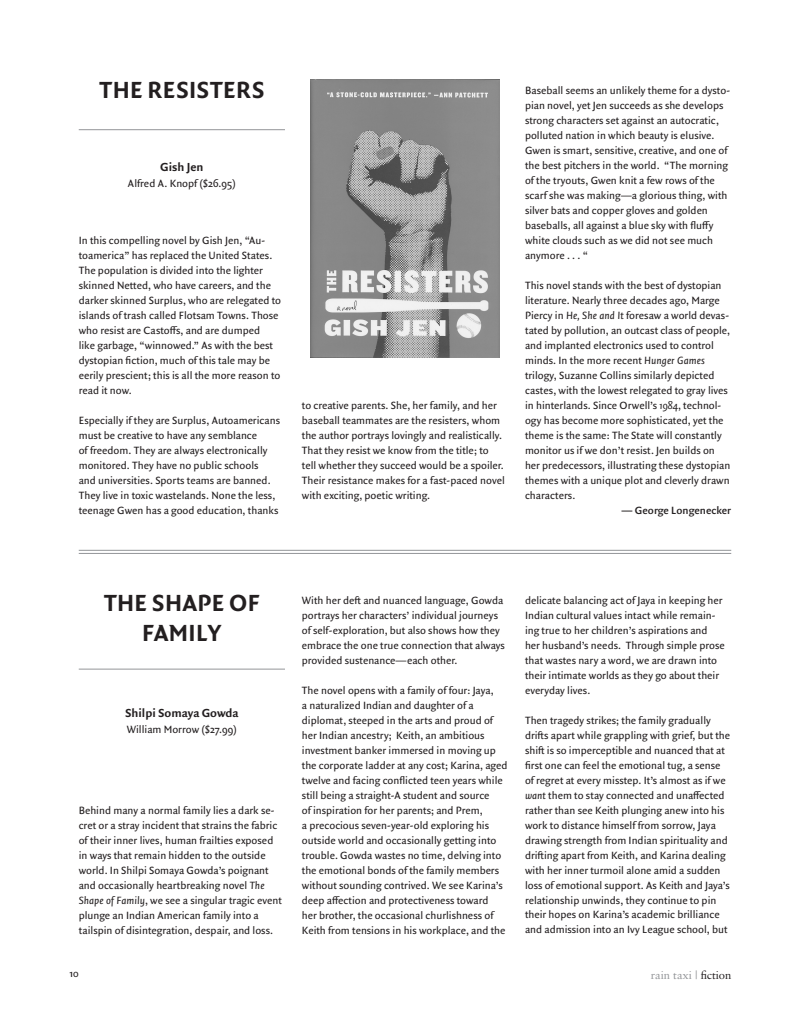
<style>
.page{position:relative;width:810px;height:1035px;background:#fff}
.page>*{position:absolute;margin:0;border:0;box-sizing:border-box;transform-origin:0 0}
.t1{font:25px/30px "Quadraat Sans OT Bld";letter-spacing:.01em;color:#231f20;text-align:center}
.t2{font:12.5px "Quadraat Sans OT Bld";color:#231f20}
.t3{font:11.25px/15px "Quadraat Sans OT";color:#231f20}
.t4{font:600 11.25px "Quadraat Sans OT";color:#231f20}
.t5{font:11.25px "Sabon LT Std";color:#939598}
.s1{font-style:italic}
.s2{color:#231f20}
</style>
<div class="page">
<hr style="left:79px;top:550px;width:652px;height:1px;background:#939598">
<hr style="left:79px;top:553px;width:652px;height:1px;background:#939598">
<hr style="left:79px;top:129px;width:206px;height:1px;background:#939598">
<img style="left:310px;top:79px;width:189px;height:278px">
<hr style="left:79px;top:669px;width:206px;height:1px;background:#939598">
<h1 class="t1" style="left:99px;top:75px;width:167px">THE RESISTERS</h1>
<p class="t2" style="left:160px;top:158px;width:45px">Gish Jen</p>
<p class="t3" style="left:128px;top:176px;width:109px">Alfred A. Knopf ($26.95)</p>
<p class="t3" style="left:79px;top:232px;width:204px">In this compelling novel by Gish Jen, “Au&shy;toamerica” has replaced the United States.<br>The population is divided into the lighter skinned Netted, who have careers, and the darker skinned Surplus, who are relegated to islands of trash called Flotsam Towns. Those who resist are Castoffs, and are dumped<br>like garbage, “winnowed.” As with the best dystopian fiction, much of this tale may be eerily prescient; this is all the more reason to read it now.</p>
<p class="t3" style="left:79px;top:412px;width:203px">Especially if they are Surplus, Autoamericans must be creative to have any semblance<br>of freedom. They are always electronically monitored. They have no public schools<br>and universities. Sports teams are banned.<br>They live in toxic wastelands. None the less, teenage Gwen has a good education, thanks</p>
<p class="t3" style="left:302px;top:397px;width:205px">to creative parents. She, her family, and her baseball teammates are the resisters, whom the author portrays lovingly and realistically.<br>That they resist we know from the title; to tell whether they succeed would be a spoiler.<br>Their resistance makes for a fast-paced novel with exciting, poetic writing.</p>
<p class="t3" style="left:525px;top:82px;width:207px">Baseball seems an unlikely theme for a dysto&shy;pian novel, yet Jen succeeds as she develops strong characters set against an autocratic, polluted nation in which beauty is elusive.<br>Gwen is smart, sensitive, creative, and one of the best pitchers in the world. “The morning of the tryouts, Gwen knit a few rows of the scarf she was making—a glorious thing, with silver bats and copper gloves and golden baseballs, all against a blue sky with fluffy white clouds such as we did not see much anymore . . . “</p>
<p class="t3" style="left:525px;top:277px;width:207px">This novel stands with the best of dystopian literature. Nearly three decades ago, Marge Piercy in <span class="s1">He, She and It</span> foresaw a world devas&shy;tated by pollution, an outcast class of people, and implanted electronics used to control minds. In the more recent <span class="s1">Hunger Games </span>trilogy, Suzanne Collins similarly depicted castes, with the lowest relegated to gray lives in hinterlands. Since Orwell’s <span class="s1">1984</span>, technol&shy;ogy has become more sophisticated, yet the theme is the same: The State will constantly monitor us if we don’t resist. Jen builds on her predecessors, illustrating these dystopian themes with a unique plot and cleverly drawn characters.</p>
<p class="t4" style="left:622px;top:502px;width:111px">— George Longenecker</p>
<h1 class="t1" style="left:104px;top:587px;width:158px">THE SHAPE OF<br>FAMILY</h1>
<p class="t2" style="left:125px;top:704px;width:115px">Shilpi Somaya Gowda</p>
<p class="t3" style="left:127px;top:722px;width:112px">William Morrow ($27.99)</p>
<p class="t3" style="left:79px;top:802px;width:205px">Behind many a normal family lies a dark se&shy;cret or a stray incident that strains the fabric of their inner lives, human frailties exposed in ways that remain hidden to the outside world. In Shilpi Somaya Gowda’s poignant and occasionally heartbreaking novel <span class="s1">The Shape of Family</span>, we see a singular tragic event plunge an Indian American family into a tailspin of disintegration, despair, and loss.</p>
<p class="t3" style="left:302px;top:592px;width:205px">With her deft and nuanced language, Gowda portrays her characters’ individual journeys of self-exploration, but also shows how they embrace the one true connection that always provided sustenance—each other.</p>
<p class="t3" style="left:302px;top:682px;width:207px">The novel opens with a family of four: Jaya,<br>a naturalized Indian and daughter of a diplomat, steeped in the arts and proud of her Indian ancestry; Keith, an ambitious investment banker immersed in moving up the corporate ladder at any cost; Karina, aged twelve and facing conflicted teen years while still being a straight-A student and source<br>of inspiration for her parents; and Prem,<br>a precocious seven-year-old exploring his outside world and occasionally getting into trouble. Gowda wastes no time, delving into the emotional bonds of the family members without sounding contrived. We see Karina’s deep affection and protectiveness toward<br>her brother, the occasional churlishness of Keith from tensions in his workplace, and the</p>
<p class="t3" style="left:525px;top:592px;width:201px">delicate balancing act of Jaya in keeping her Indian cultural values intact while remain&shy;ing true to her children’s aspirations and her husband’s needs. Through simple prose that wastes nary a word, we are drawn into their intimate worlds as they go about their everyday lives.</p>
<p class="t3" style="left:525px;top:712px;width:207px">Then tragedy strikes; the family gradually drifts apart while grappling with grief, but the shift is so imperceptible and nuanced that at first one can feel the emotional tug, a sense of regret at every misstep. It’s almost as if we <span class="s1">want</span> them to stay connected and unaffected rather than see Keith plunging anew into his work to distance himself from sorrow, Jaya drawing strength from Indian spirituality and drifting apart from Keith, and Karina dealing with her inner turmoil alone amid a sudden loss of emotional support. As Keith and Jaya’s relationship unwinds, they continue to pin their hopes on Karina’s academic brilliance and admission into an Ivy League school, but</p>
<p class="t3" style="left:69px;top:966px;width:11px">10</p>
<p class="t5" style="left:651px;top:969px;width:82px">rain taxi | <span class="s2">fiction</span></p>
</div>
